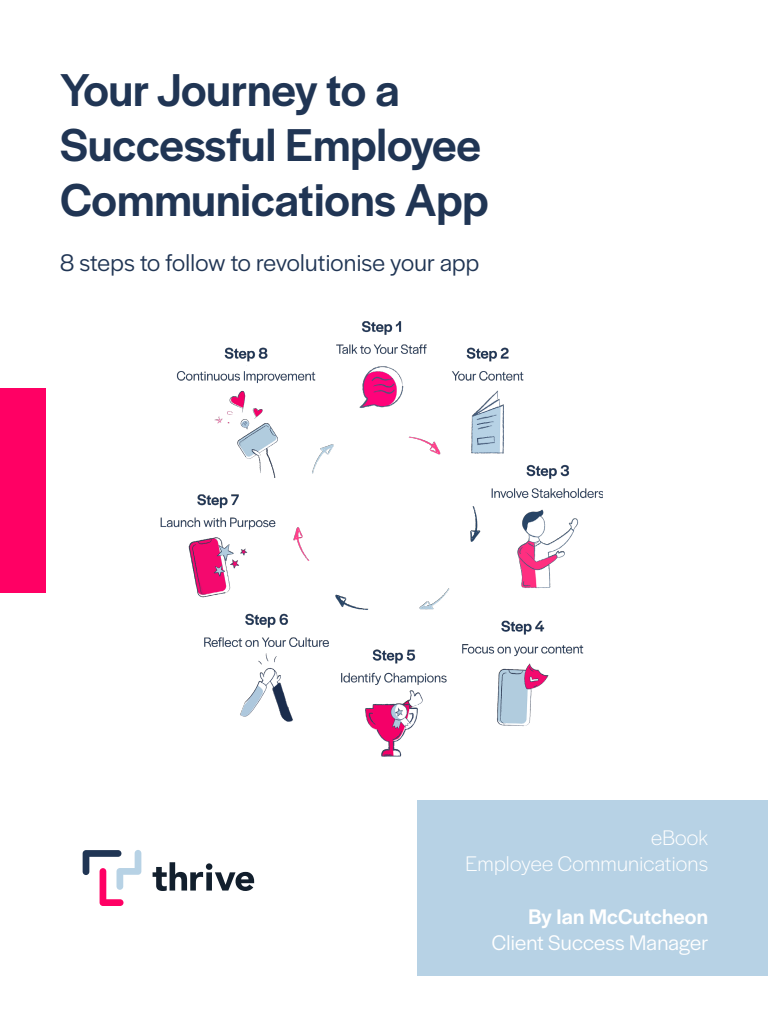
<style>
.page{position:relative;width:768px;height:1024px;background:#fff}
.page>*{position:absolute;margin:0;border:0;box-sizing:border-box;transform-origin:0 0}
.t1{font:500 48px/55px "Halyard Display";color:#203554}
.t2{font:25px "Halyard Display";letter-spacing:.01em;color:#203554}
.t3{font:300 22px/26.4px "Halyard Display";letter-spacing:.01em;color:#fff;text-align:right}
.t4{font:22px "Halyard Display";letter-spacing:.01em;color:#fff}
.t5{font:500 22px "Halyard Display";letter-spacing:.01em;color:#fff}
</style>
<div class="page">
<img style="left:141px;top:321px;width:462px;height:543px">
<div style="left:0;top:388px;width:46px;height:205px;background:#ff0064"></div>
<div style="left:417px;top:800px;width:351px;height:176px;background:#b7d2e5"></div>
<svg style="left:83px;top:850px;width:58px;height:56px"></svg>
<svg style="left:153px;top:862px;width:101px;height:29px"></svg>
<p class="t1" style="left:60px;top:60px;width:430px">Your Journey to a<br>Successful Employee<br>Communications App</p>
<p class="t2" style="left:60px;top:245px;width:421px">8 steps to follow to revolutionise your app</p>
<p class="t3" style="left:465px;top:823px;width:244px">eBook<br>Employee Communications</p>
<p class="t5" style="left:528px;top:901px;width:181px">By Ian McCutcheon</p>
<p class="t4" style="left:492px;top:927px;width:218px">Client Success Manager</p>
</div>
